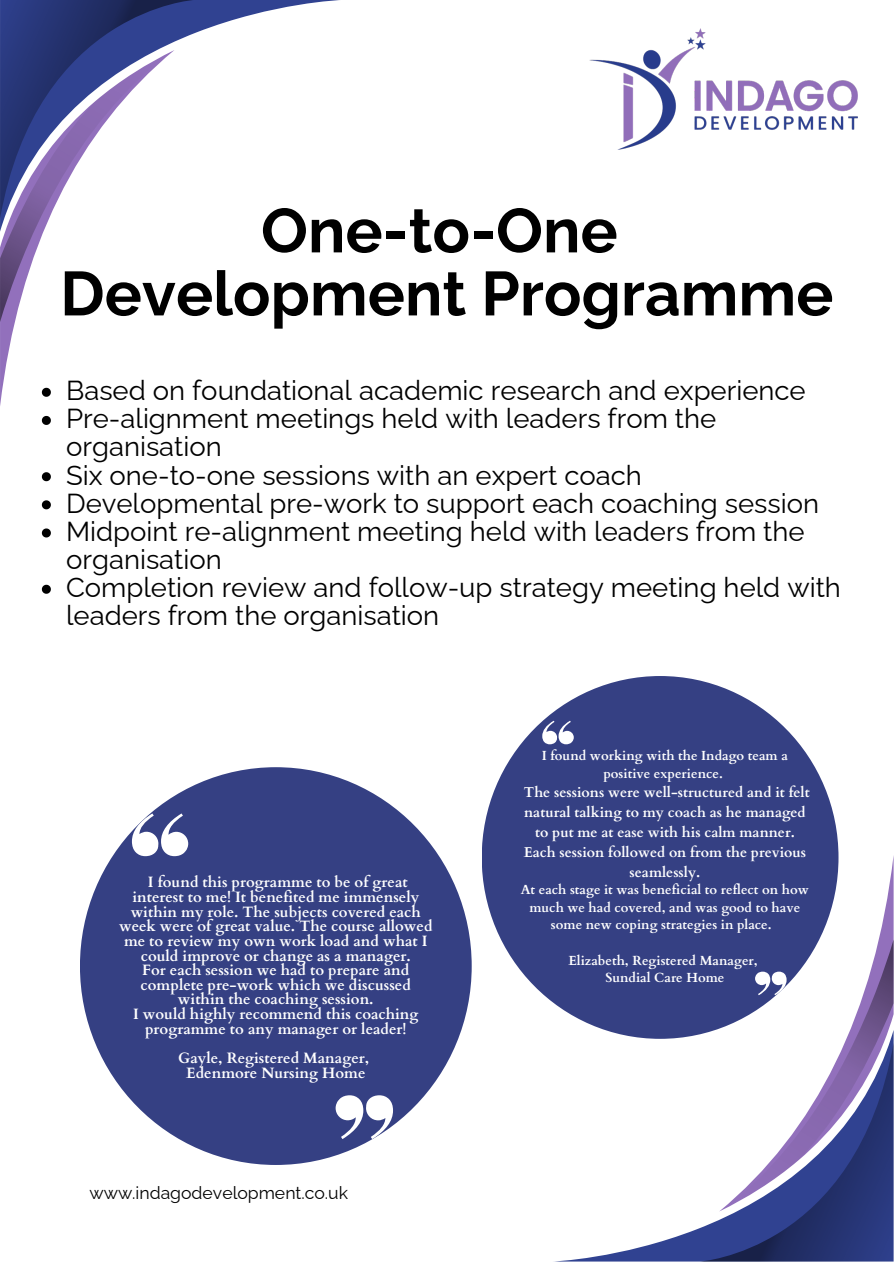
<style>
.page{position:relative;width:894px;height:1264px;background:#fff}
.page>*{position:absolute;margin:0;border:0;box-sizing:border-box;transform-origin:0 0}
.t1{font:700 62.1px/63px "Raleway";color:#000;text-align:center}
.t2{font:27.45px/28.2px "Raleway";color:#000}
.t3{font:17.55px "Raleway";color:#000}
.t4{font:700 15px/14.7px "Cardo";color:#fff;text-align:center}
.t5{font:700 14.25px/19.8px "Cardo";color:#fff;text-align:center}
.t6{font:700 13.2px/17.5px "Cardo";color:#fff;text-align:center}
</style>
<div class="page">
<svg style="left:0;top:322px;width:48px;height:84px"></svg>
<svg style="left:194px;top:0;width:146px;height:34px"></svg>
<svg style="left:0;top:0;width:194px;height:50px;background:#2e3d7d"></svg>
<svg style="left:0;top:50px;width:174px;height:272px"></svg>
<img style="left:589px;top:28px;width:269px;height:122px">
<div style="left:481px;top:676px;width:357px;height:362px;background:#354083;border-radius:50%"></div>
<svg style="left:542px;top:720px;width:31px;height:24px"></svg>
<svg style="left:42px;top:388px;width:9px;height:9px"></svg>
<svg style="left:42px;top:416px;width:9px;height:9px"></svg>
<svg style="left:42px;top:472px;width:9px;height:9px"></svg>
<svg style="left:42px;top:500px;width:9px;height:9px"></svg>
<svg style="left:42px;top:528px;width:9px;height:9px"></svg>
<svg style="left:42px;top:584px;width:9px;height:9px"></svg>
<div style="left:80px;top:767px;width:391px;height:397px;background:#354083;border-radius:50%"></div>
<svg style="left:335px;top:1095px;width:58px;height:44px"></svg>
<svg style="left:132px;top:813px;width:56px;height:43px"></svg>
<svg style="left:819px;top:855px;width:74px;height:84px"></svg>
<svg style="left:561px;top:1029px;width:157px;height:232px"></svg>
<svg style="left:699px;top:1042px;width:194px;height:219px"></svg>
<svg style="left:719px;top:939px;width:174px;height:272px"></svg>
<p class="t1" style="left:60px;top:199px;width:774px">One-to-One<br>Development Programme</p>
<p class="t2" style="left:66px;top:376px;width:741px">Based on foundational academic research and experience</p>
<p class="t2" style="left:66px;top:404px;width:651px">Pre-alignment meetings held with leaders from the organisation</p>
<p class="t2" style="left:66px;top:461px;width:577px">Six one-to-one sessions with an expert coach</p>
<p class="t2" style="left:66px;top:489px;width:754px">Developmental pre-work to support each coaching session</p>
<h4 class="t2" style="left:66px;top:517px;width:739px">Midpoint re-alignment meeting held with leaders from the organisation</h4>
<h4 class="t2" style="left:66px;top:573px;width:776px">Completion review and follow-up strategy meeting held with leaders from the organisation</h4>
<p class="t4" style="left:119px;top:875px;width:315px">I found this programme to be of great interest to me! It benefited me immensely within my role. The subjects covered each week were of great value. The course allowed me to review my own work load and what I could improve or change as a manager.<br>For each session we had to prepare and complete pre-work which we discussed within the coaching session.<br>I would highly recommend this coaching programme to any manager or leader!</p>
<h3 class="t4" style="left:178px;top:1050px;width:192px">Gayle, Registered Manager,<br>Edenmore Nursing Home</h3>
<h1 class="t3" style="left:89px;top:1182px;width:260px">www.indagodevelopment.co.uk</h1>
<p class="t6" style="left:541px;top:747px;width:247px">I found working with the Indago team a positive experience.</p>
<p class="t5" style="left:523px;top:783px;width:287px">The sessions were well-structured and it felt natural talking to my coach as he managed to put me at ease with his calm manner.<br>Each session followed on from the previous seamlessly.</p>
<p class="t6" style="left:520px;top:881px;width:290px">At each stage it was beneficial to reflect on how much we had covered, and was good to have some new coping strategies in place.</p>
<p class="t6" style="left:568px;top:951px;width:191px">Elizabeth, Registered Manager,</p>
<p class="t6" style="left:605px;top:969px;width:120px">Sundial Care Home</p>
</div>
